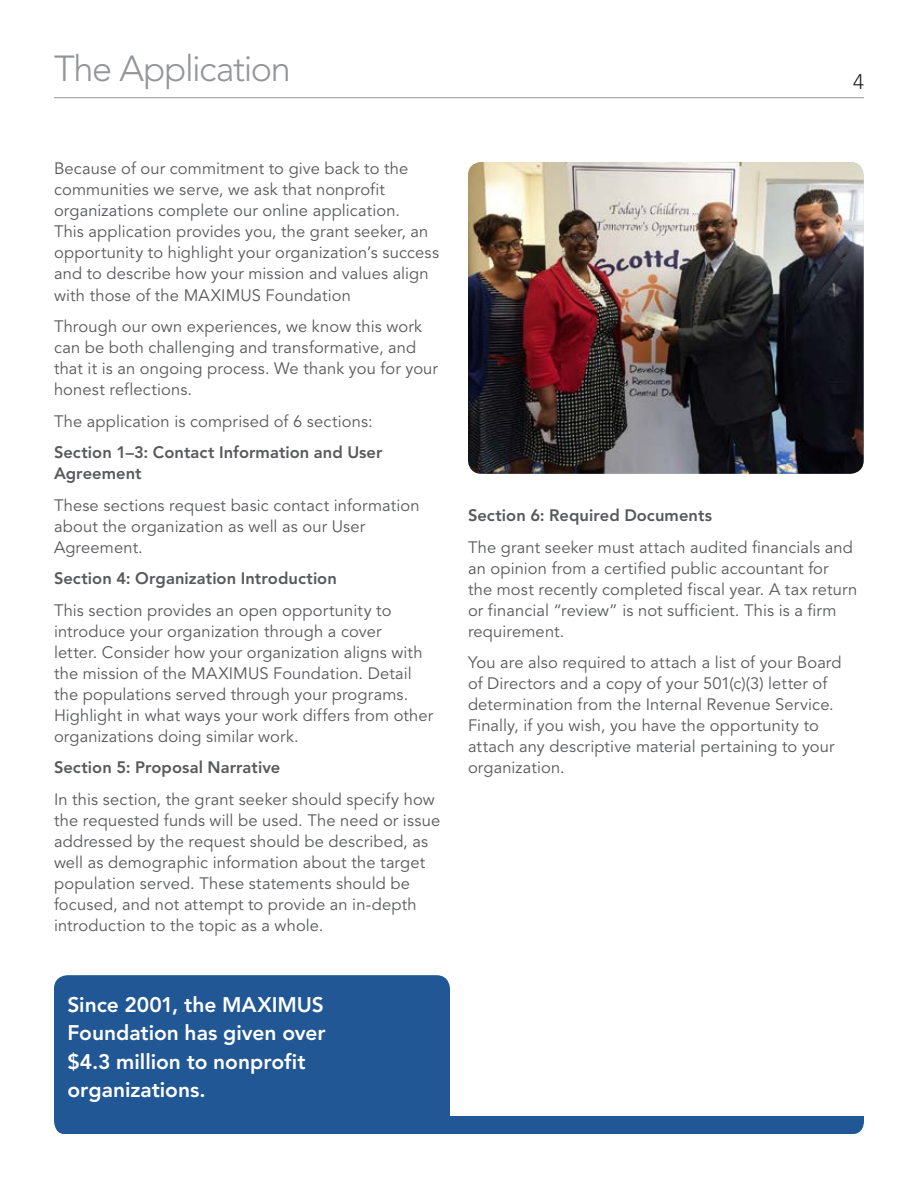
<style>
.page{position:relative;width:918px;height:1188px;background:#fff}
.page>*{position:absolute;margin:0;border:0;box-sizing:border-box;transform-origin:0 0}
.t1{font:300 36px "Avenir LT Pro";letter-spacing:-.035em;color:#939598}
.t2{font:800 21px/28.5px "Avenir LT Pro";color:#fff}
.t3{font:300 21px "Avenir LT Pro";color:#231f20}
.t4{font:16.5px/21px "Avenir LT Pro";letter-spacing:.01em;color:#58595b}
.t5{font:800 16.5px/21px "Avenir LT Pro";letter-spacing:.005em;color:#58595b}
</style>
<div class="page">
<img style="left:468px;top:162px;width:396px;height:312px">
<div style="left:54px;top:975px;width:396px;height:141px;background:#205794"></div>
<div style="left:54px;top:1116px;width:810px;height:18px;background:#205794"></div>
<hr style="left:54px;top:97px;width:810px;height:1px;background:#939598">
<h1 class="t1" style="left:54px;top:48px;width:238px">The Application</h1>
<p class="t3" style="left:853px;top:70px;width:12px">4</p>
<p class="t4" style="left:54px;top:159px;width:387px">Because of our commitment to give back to the communities we serve, we ask that nonprofit organizations complete our online application.<br>This application provides you, the grant seeker, an opportunity to highlight your organization’s success and to describe how your mission and values align with those of the MAXIMUS Foundation</p>
<p class="t4" style="left:54px;top:316px;width:386px">Through our own experiences, we know this work can be both challenging and transformative, and that it is an ongoing process. We thank you for your honest reflections.</p>
<p class="t4" style="left:54px;top:411px;width:320px">The application is comprised of 6 sections:</p>
<p class="t5" style="left:54px;top:442px;width:330px">Section 1–3: Contact Information and User<br>Agreement</p>
<p class="t4" style="left:54px;top:495px;width:367px">These sections request basic contact information about the organization as well as our User<br>Agreement.</p>
<p class="t5" style="left:54px;top:568px;width:284px">Section 4: Organization Introduction</p>
<p class="t4" style="left:54px;top:600px;width:381px">This section provides an open opportunity to introduce your organization through a cover<br>letter. Consider how your organization aligns with the mission of the MAXIMUS Foundation. Detail the populations served through your programs.<br>Highlight in what ways your work differs from other organizations doing similar work.</p>
<p class="t5" style="left:54px;top:757px;width:228px">Section 5: Proposal Narrative</p>
<p class="t4" style="left:54px;top:789px;width:388px">In this section, the grant seeker should specify how the requested funds will be used. The need or issue addressed by the request should be described, as well as demographic information about the target population served. These statements should be focused, and not attempt to provide an in-depth introduction to the topic as a whole.</p>
<p class="t2" style="left:68px;top:990px;width:260px">Since 2001, the MAXIMUS<br>Foundation has given over $4.3 million to nonprofit organizations.</p>
<p class="t5" style="left:468px;top:505px;width:246px">Section 6: Required Documents</p>
<p class="t4" style="left:468px;top:537px;width:391px">The grant seeker must attach audited financials and an opinion from a certified public accountant for<br>the most recently completed fiscal year. A tax return or financial “review” is not sufficient. This is a firm requirement.</p>
<p class="t4" style="left:468px;top:652px;width:375px">You are also required to attach a list of your Board of Directors and a copy of your 501(c)(3) letter of determination from the Internal Revenue Service.<br>Finally, if you wish, you have the opportunity to attach any descriptive material pertaining to your organization.</p>
</div>
